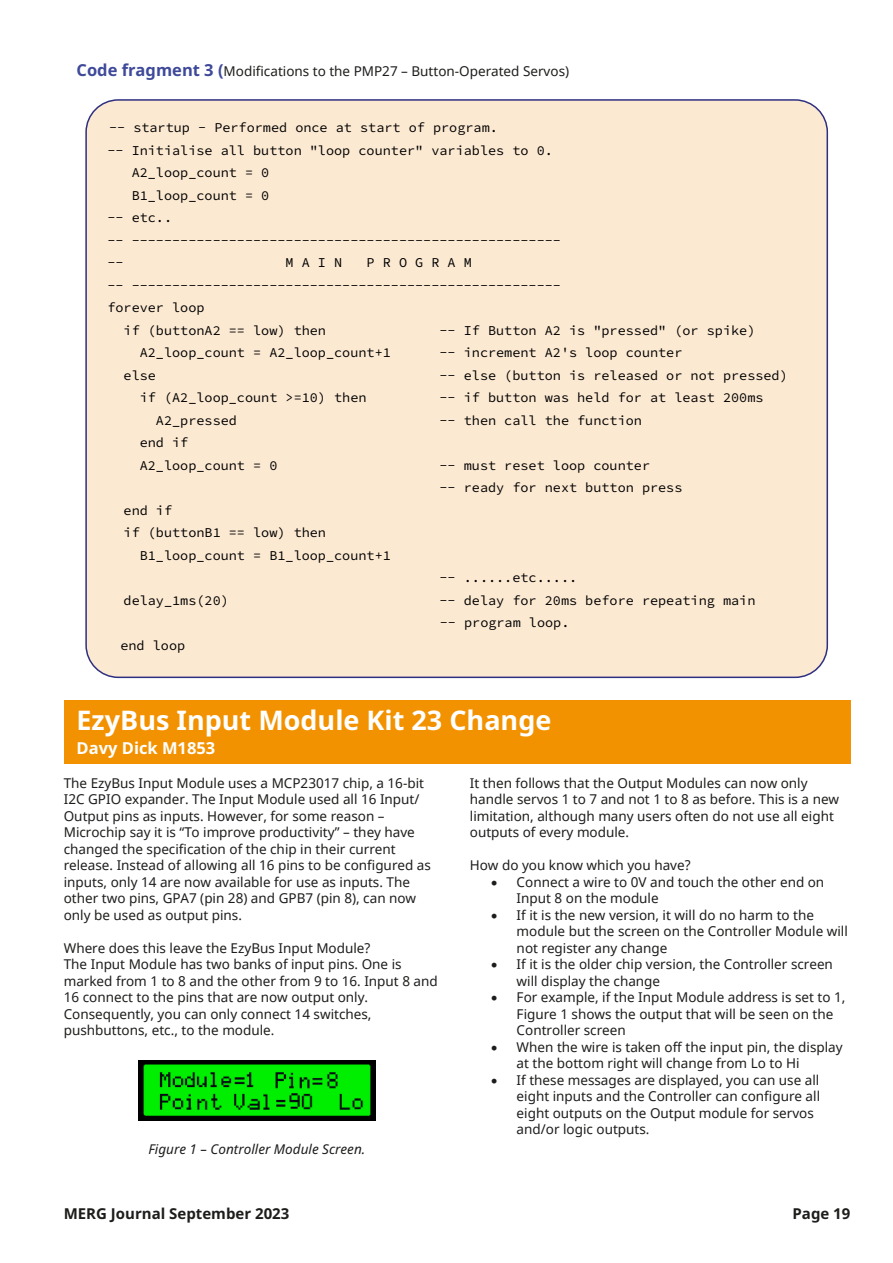
<style>
.page{position:relative;width:893px;height:1263px;background:#fff}
.page>*{position:absolute;margin:0;border:0;box-sizing:border-box;transform-origin:0 0}
.t1{font:700 27px "Noto Sans";color:#fff}
.t2{font:700 16.5px "Noto Sans";color:#fff}
.t3{font:700 15px "Noto Sans";color:#1d1d1b}
.t4{font:13.5px/16.5px "Noto Sans";color:#1d1d1b}
.t5{font:13.5px/22.5px "Source Code Pro";color:#000}
.t6{font:italic 13.5px "Noto Sans";color:#1d1d1b}
.s1{font-weight:700;font-size:16.5px;color:#3e4999}
</style>
<div class="page">
<div style="left:85px;top:99px;width:743px;height:579px;background:#fce9d2;border:2px solid #2e2f80;border-radius:32px"></div>
<div style="left:64px;top:700px;width:786px;height:64px;background:#f39200"></div>
<img style="left:139px;top:1060px;width:236px;height:61px">
<p class="t4" style="left:77px;top:63px;width:494px"><span class="s1">Code fragment 3 (</span>Modifications to the PMP27 – Button-Operated Servos)</p>
<p class="t5" style="left:109px;top:116px;width:390px">-- startup - Performed once at start of program.</p>
<p class="t5" style="left:107px;top:138px;width:447px">-- Initialise all button "loop counter" variables to 0.</p>
<p class="t5" style="left:132px;top:161px;width:139px">A2_loop_count = 0</p>
<p class="t5" style="left:132px;top:183px;width:139px">B1_loop_count = 0</p>
<p class="t5" style="left:107px;top:206px;width:66px">-- etc..</p>
<p class="t5" style="left:107px;top:228px;width:455px">-- -----------------------------------------------------</p>
<p class="t5" style="left:107px;top:251px;width:18px">--</p>
<p class="t5" style="left:286px;top:251px;width:58px">M A I N</p>
<p class="t5" style="left:367px;top:251px;width:107px">P R O G R A M</p>
<p class="t5" style="left:107px;top:273px;width:455px">-- -----------------------------------------------------</p>
<p class="t5" style="left:107px;top:296px;width:99px">forever loop</p>
<p class="t5" style="left:124px;top:318px;width:204px">if (buttonA2 == low) then</p>
<p class="t5" style="left:439px;top:318px;width:317px">-- If Button A2 is "pressed" (or spike)</p>
<p class="t5" style="left:140px;top:341px;width:253px">A2_loop_count = A2_loop_count+1</p>
<p class="t5" style="left:439px;top:341px;width:244px">-- increment A2's loop counter</p>
<p class="t5" style="left:124px;top:363px;width:34px">else</p>
<p class="t5" style="left:439px;top:363px;width:350px">-- else (button is released or not pressed)</p>
<p class="t5" style="left:140px;top:386px;width:228px">if (A2_loop_count &gt;=10) then</p>
<p class="t5" style="left:439px;top:386px;width:325px">-- if button was held for at least 200ms</p>
<p class="t5" style="left:156px;top:408px;width:83px">A2_pressed</p>
<p class="t5" style="left:439px;top:408px;width:204px">-- then call the function</p>
<p class="t5" style="left:140px;top:431px;width:139px">end if<br>A2_loop_count = 0</p>
<p class="t5" style="left:439px;top:453px;width:244px">-- must reset loop counter<br>-- ready for next button press</p>
<p class="t5" style="left:124px;top:498px;width:50px">end if</p>
<p class="t5" style="left:124px;top:521px;width:204px">if (buttonB1 == low) then</p>
<p class="t5" style="left:140px;top:543px;width:253px">B1_loop_count = B1_loop_count+1</p>
<p class="t5" style="left:439px;top:566px;width:139px">-- ......etc.....</p>
<p class="t5" style="left:124px;top:588px;width:107px">delay_1ms(20)</p>
<p class="t5" style="left:439px;top:588px;width:317px">-- delay for 20ms before repeating main -- program loop.</p>
<p class="t5" style="left:120px;top:633px;width:66px">end loop</p>
<h1 class="t1" style="left:77px;top:701px;width:476px">EzyBus Input Module Kit 23 Change</h1>
<p class="t2" style="left:77px;top:736px;width:140px">Davy Dick M1853</p>
<p class="t4" style="left:64px;top:774px;width:369px">The EzyBus Input Module uses a MCP23017 chip, a 16-bit I2C GPIO expander. The Input Module used all 16 Input/ Output pins as inputs. However, for some reason – Microchip say it is “To improve productivity” – they have changed the specification of the chip in their current release. Instead of allowing all 16 pins to be configured as inputs, only 14 are now available for use as inputs. The other two pins, GPA7 (pin 28) and GPB7 (pin 8), can now only be used as output pins.</p>
<p class="t4" style="left:64px;top:939px;width:375px">Where does this leave the EzyBus Input Module?<br>The Input Module has two banks of input pins. One is marked from 1 to 8 and the other from 9 to 16. Input 8 and 16 connect to the pins that are now output only.<br>Consequently, you can only connect 14 switches, pushbuttons, etc., to the module.</p>
<p class="t4" style="left:470px;top:774px;width:371px">It then follows that the Output Modules can now only handle servos 1 to 7 and not 1 to 8 as before. This is a new limitation, although many users often do not use all eight outputs of every module.</p>
<p class="t4" style="left:517px;top:857px;width:333px;text-indent:-47px">How do you know which you have?<br>Connect a wire to 0V and touch the other end on Input 8 on the module<br>If it is the new version, it will do no harm to the module but the screen on the Controller Module will not register any change<br>If it is the older chip version, the Controller screen will display the change<br>For example, if the Input Module address is set to 1, Figure 1 shows the output that will be seen on the Controller screen<br>When the wire is taken off the input pin, the display at the bottom right will change from Lo to Hi<br>If these messages are displayed, you can use all eight inputs and the Controller can configure all eight outputs on the Output module for servos and/or logic outputs.</p>
<p class="t6" style="left:148px;top:1139px;width:218px">Figure 1 – Controller Module Screen.</p>
<p class="t3" style="left:64px;top:1203px;width:227px">MERG Journal September 2023</p>
<p class="t3" style="left:792px;top:1203px;width:59px">Page 19</p>
</div>
